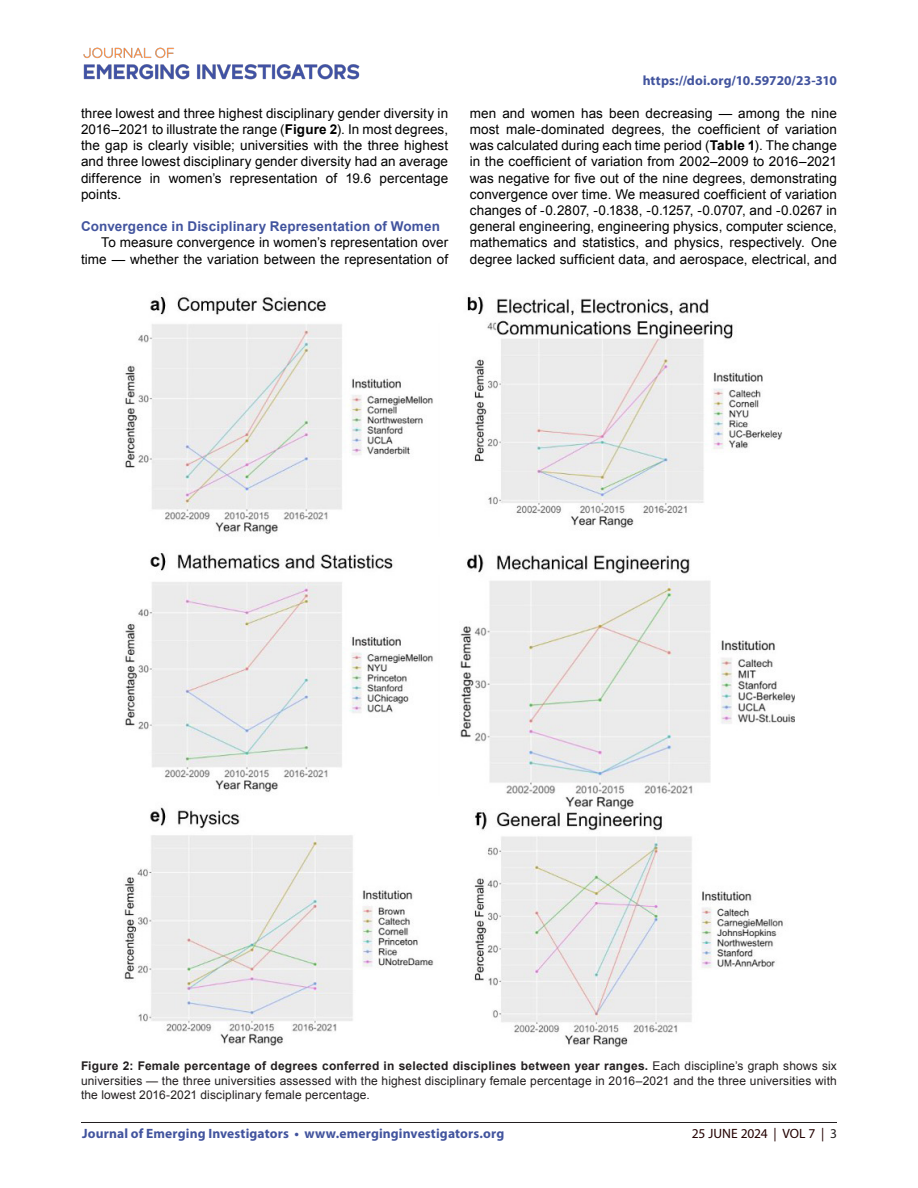
<style>
.page{position:relative;width:918px;height:1188px;background:#fff}
.page>*{position:absolute;margin:0;border:0;box-sizing:border-box;transform-origin:0 0}
.t1{font:13.5px/16.2px "Arial";letter-spacing:.005em;color:#000;text-align:justify}
.t2{font:700 13.5px "Myriad Pro";letter-spacing:.01em;color:#42549e}
.t3{font:700 13.5px "Arial";letter-spacing:.01em;color:#42549e}
.t4{font:13.5px "Myriad Pro";color:#230000}
.t5{font:12px/14.4px "Arial";letter-spacing:.01em;color:#231f20;text-align:justify}
.s1{font-weight:700}
.s2{color:#231f20}
</style>
<div class="page">
<hr style="left:81px;top:1122px;width:756px;height:1px;background:#231f20">
<img style="left:83px;top:47px;width:277px;height:33px">
<img style="left:124px;top:296px;width:671px;height:751px">
<p class="t1" style="left:81px;top:105px;width:369px">three lowest and three highest disciplinary gender diversity in 2016–2021 to illustrate the range (<span class="s1">Figure 2</span>). In most degrees, the gap is clearly visible; universities with the three highest and three lowest disciplinary gender diversity had an average difference in women’s representation of 19.6 percentage points.</p>
<p class="t3" style="left:81px;top:218px;width:361px">Convergence in Disciplinary Representation of Women</p>
<p class="t1" style="left:81px;top:235px;width:369px;text-align:right">To measure convergence in women’s representation over time — whether the variation between the representation of</p>
<p class="t2" style="left:643px;top:72px;width:196px">https://doi.org/10.59720/23-310</p>
<p class="t1" style="left:470px;top:105px;width:369px">men and women has been decreasing — among the nine most male-dominated degrees, the coefficient of variation was calculated during each time period (<span class="s1">Table 1</span>). The change in the coefficient of variation from 2002–2009 to 2016–2021 was negative for five out of the nine degrees, demonstrating convergence over time. We measured coefficient of variation changes of -0.2807, -0.1838, -0.1257, -0.0707, and -0.0267 in general engineering, engineering physics, computer science, mathematics and statistics, and physics, respectively. One degree lacked sufficient data, and aerospace, electrical, and</p>
<p class="t5" style="left:81px;top:1059px;width:757px"><span class="s1">Figure 2: Female percentage of degrees conferred in selected disciplines between year ranges.</span> Each discipline’s graph shows six universities — the three universities assessed with the highest disciplinary female percentage in 2016–2021 and the three universities with the lowest 2016-2021 disciplinary female percentage.</p>
<p class="t2" style="left:82px;top:1125px;width:424px">Journal of Emerging Investigators • www.emerginginvestigators.org</p>
<p class="t4" style="left:692px;top:1125px;width:147px">25 JUNE 2024 | VOL 7 | <span class="s2">3</span></p>
</div>
